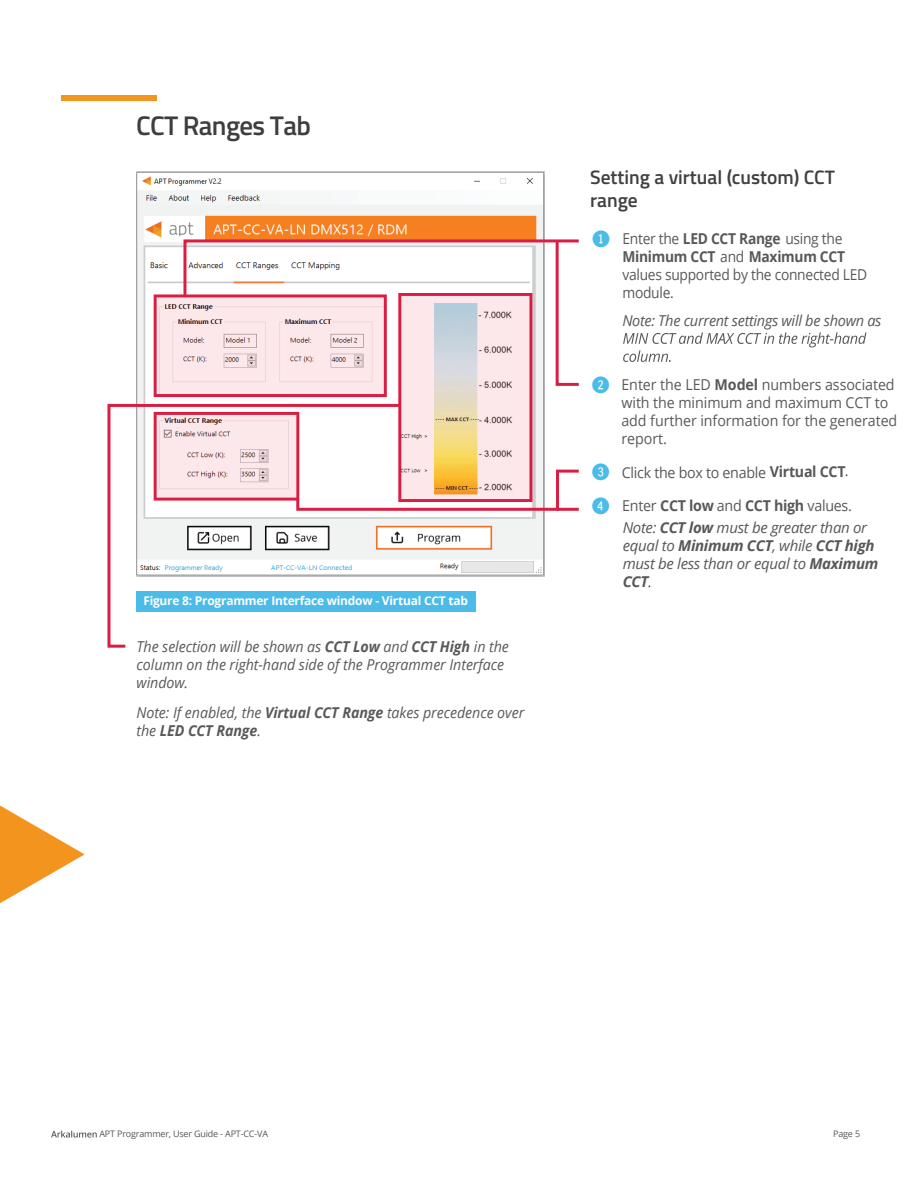
<style>
.page{position:relative;width:918px;height:1188px;background:#fff}
.page>*{position:absolute;margin:0;border:0;box-sizing:border-box;transform-origin:0 0}
.t1{font:600 27px "Titillium Web";letter-spacing:-.025em;color:#3e3e3f}
.t2{font:22.5px "Fyra Numeric Circle Closed";color:#4bbbe8}
.t3{font:600 19.5px/23.4px "Titillium Web";color:#413f41}
.t4{font:italic 15px/18px "Open Sans";letter-spacing:-.005em;color:#58595b;scale:.95 1}
.t5{font:italic 15px/18px "Open Sans";letter-spacing:-.02em;color:#57585a}
.t6{font:15px/18px "Open Sans";letter-spacing:-.005em;color:#58595b;scale:.95 1}
.t7{font:15px/18px "Open Sans";letter-spacing:-.02em;color:#57585a;scale:.92 1}
.t8{font:15px "Open Sans";letter-spacing:-.02em;color:#57585a;scale:.95 1}
.t9{font:700 12px "Open Sans";letter-spacing:-.02em;color:#fff}
.t10{font:9px "Open Sans";letter-spacing:-.02em;color:#57585a}
.s1{font-weight:700}
.s2{font-family:"Fyra Numeric Circle Closed";font-size:22.5px;color:#4bbbe8}
.s3{font-style:normal}
.s4{font-weight:700;font-style:normal}
</style>
<div class="page">
<svg style="left:51px;top:1131px;width:46px;height:7px"></svg>
<svg style="left:0;top:806px;width:85px;height:97px"></svg>
<div style="left:61px;top:95px;width:96px;height:6px;background:#f3941e"></div>
<svg style="left:137px;top:171px;width:408px;height:405px"></svg>
<div style="left:137px;top:591px;width:339px;height:21px;background:#4bbbe8"></div>
<img style="left:154px;top:294px;width:233px;height:103px">
<div style="left:157px;top:297px;width:227px;height:97px;background:#fce8eb"></div>
<svg style="left:401px;top:387px;width:129px;height:81px;background:#f3dec8"></svg>
<svg style="left:623px;top:332px;width:243px;height:30px"></svg>
<svg style="left:107px;top:402px;width:296px;height:246px"></svg>
<svg style="left:295px;top:468px;width:284px;height:44px"></svg>
<hr style="left:557px;top:508px;width:22px;height:3px;background:#da1d42">
<svg style="left:182px;top:237px;width:397px;height:150px"></svg>
<h1 class="t1" style="left:136px;top:105px;width:176px">CCT Ranges Tab</h1>
<p class="t9" style="left:143px;top:592px;width:326px">Figure 8: Programmer Interface window - Virtual CCT tab</p>
<p class="t4" style="left:137px;top:637px;width:393px">The selection will be shown as <span class="s1">CCT Low</span> and <span class="s1">CCT High</span> in the column on the right-hand side of the Programmer Interface window.</p>
<p class="t4" style="left:137px;top:704px;width:410px">Note: If enabled, the <span class="s1">Virtual CCT Range</span> takes precedence over the <span class="s1">LED CCT Range</span>.</p>
<h3 class="t3" style="left:590px;top:164px;width:246px">Setting a virtual (custom) CCT range</h3>
<h2 class="t2" style="left:592px;top:226px;width:20px">1</h2>
<p class="t7" style="left:622px;top:229px;width:268px">Enter the <span class="s1">LED CCT Range</span> using the<br><span class="s1">Minimum CCT</span> and <span class="s1">Maximum CCT </span>values supported by the connected LED module.</p>
<p class="t5" style="left:622px;top:311px;width:261px">Note: The current settings will be shown as</p>
<h2 class="t2" style="left:592px;top:372px;width:20px">2</h2>
<p class="t6" style="left:621px;top:376px;width:292px">Enter the LED <span class="s1">Model</span> numbers associated with the minimum and maximum CCT to add further information for the generated report.</p>
<p class="t8" style="left:592px;top:462px;width:272px"><span class="s2">3</span> Click the box to enable <span class="s1">Virtual CCT</span>.</p>
<p class="t5" style="left:622px;top:494px;width:246px;line-height:22.4px"><span class="s3">Enter</span> <span class="s4">CCT low</span> <span class="s3">and</span> <span class="s4">CCT high</span> <span class="s3">values.<br></span>Note: <span class="s1">CCT low</span> must be greater than or</p>
<p class="t5" style="left:623px;top:536px;width:257px">equal to <span class="s1">Minimum CCT</span>, while <span class="s1">CCT high </span>must be less than or equal to <span class="s1">Maximum<br>CCT</span></p>
<h2 class="t2" style="left:592px;top:493px;width:20px">4</h2>
<p class="t10" style="left:99px;top:1128px;width:170px">APT Programmer, User Guide - APT-CC-VA</p>
<p class="t10" style="left:833px;top:1128px;width:28px">Page 5</p>
</div>
